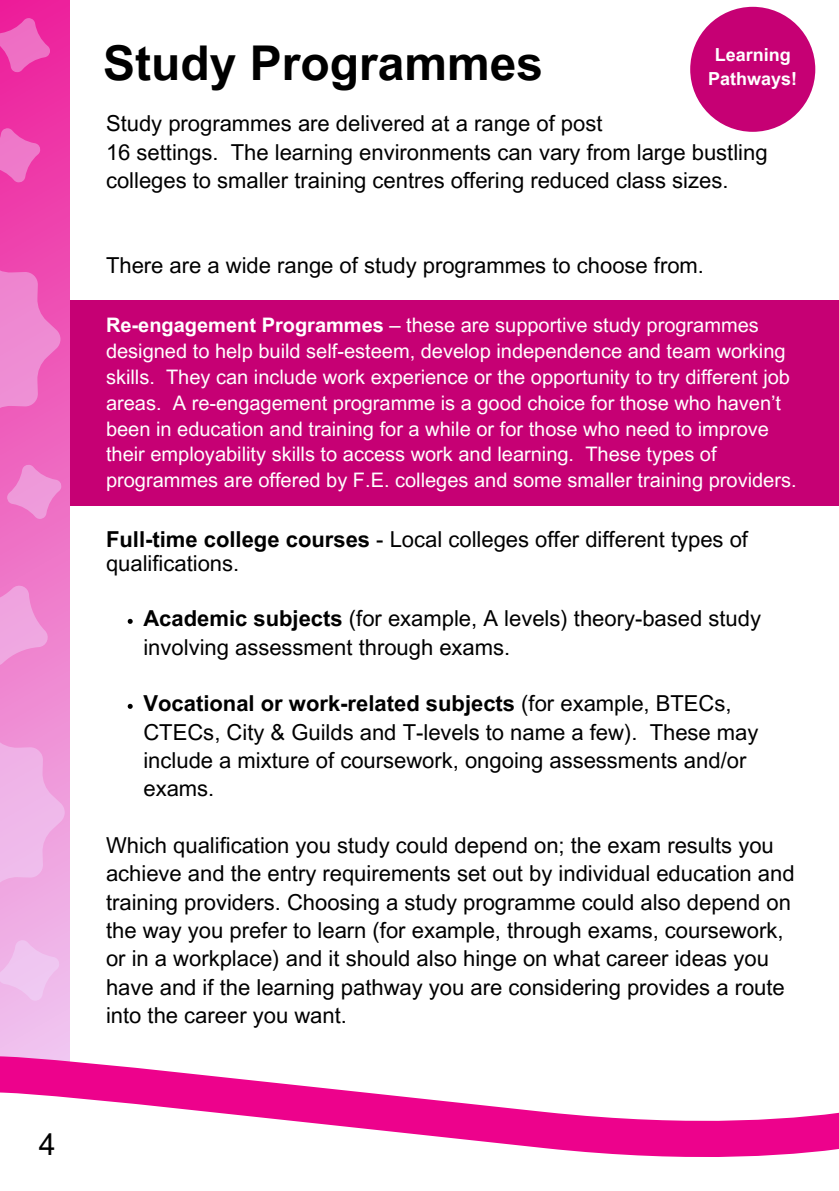
<style>
.page{position:relative;width:839px;height:1191px;background:#fff}
.page>*{position:absolute;margin:0;border:0;box-sizing:border-box;transform-origin:0 0}
.t1{font:700 48px "Arial MT Pro";color:#000}
.t2{font:30.2px "Arial MT Pro";color:#000}
.t3{font:22px/28.4px "Arial MT Pro";color:#000}
.t4{font:20px/25.8px "Arial MT Pro";color:#fff}
.t5{font:700 18px/24px "Arial MT Pro";color:#fff;text-align:center}
.s1{font-weight:700}
</style>
<div class="page">
<div style="left:55px;top:300px;width:783px;height:206px;background:#c60074"></div>
<svg style="left:0;top:0;width:70px;height:1056px;background:#ee6dc3"></svg>
<svg style="left:0;top:1056px;width:360px;height:36px;fill:#ed028c"></svg>
<svg style="left:0;top:1092px;width:838px;height:65px"></svg>
<svg style="left:0;top:249px;width:60px;height:180px;background:#ee70c5"></svg>
<svg style="left:0;top:726px;width:65px;height:173px;background:#eface3"></svg>
<svg style="left:7px;top:464px;width:55px;height:55px;background:#ee84cf"></svg>
<svg style="left:0;top:585px;width:48px;height:82px;background:#ee96d8"></svg>
<svg style="left:0;top:940px;width:60px;height:61px;background:#efbfed"></svg>
<svg style="left:0;top:128px;width:41px;height:55px;background:#ee5fbc"></svg>
<svg style="left:0;top:18px;width:50px;height:55px;background:#ed4fb3"></svg>
<svg style="left:128px;top:619px;width:5px;height:5px"></svg>
<svg style="left:128px;top:704px;width:5px;height:5px"></svg>
<div style="left:690px;top:7px;width:125px;height:125px;background:#c60074;border-radius:50%"></div>
<p class="t2" style="left:39px;top:1133px;width:18px">4</p>
<h2 class="t1" style="left:103px;top:45px;width:441px">Study Programmes</h2>
<p class="t5" style="left:708px;top:45px;width:91px">Learning<br>Pathways!</p>
<p class="t3" style="left:106px;top:112px;width:663px">Study programmes are delivered at a range of post<br>16 settings. The learning environments can vary from large bustling colleges to smaller training centres offering reduced class sizes.</p>
<p class="t3" style="left:106px;top:254px;width:599px">There are a wide range of study programmes to choose from.</p>
<h1 class="t4" style="left:106px;top:315px;width:692px"><span class="s1">Re-engagement Programmes</span> – these are supportive study programmes designed to help build self-esteem, develop independence and team working skills. They can include work experience or the opportunity to try different job areas. A re-engagement programme is a good choice for those who haven’t been in education and training for a while or for those who need to improve their employability skills to access work and learning. These types of programmes are offered by F.E. colleges and some smaller training providers.</h1>
<h2 class="t3" style="left:106px;top:530px;width:643px;line-height:24.2px"><span class="s1">Full-time college courses</span> - Local colleges offer different types of qualifications.</h2>
<h2 class="t3" style="left:143px;top:607px;width:619px"><span class="s1">Academic subjects</span> (for example, A levels) theory-based study involving assessment through exams.</h2>
<h2 class="t3" style="left:143px;top:692px;width:616px"><span class="s1">Vocational or work-related subjects</span> (for example, BTECs, CTECs, City &amp; Guilds and T-levels to name a few). These may include a mixture of coursework, ongoing assessments and/or exams.</h2>
<h2 class="t3" style="left:106px;top:834px;width:690px">Which qualification you study could depend on; the exam results you achieve and the entry requirements set out by individual education and training providers. Choosing a study programme could also depend on the way you prefer to learn (for example, through exams, coursework, or in a workplace) and it should also hinge on what career ideas you have and if the learning pathway you are considering provides a route into the career you want.</h2>
</div>
